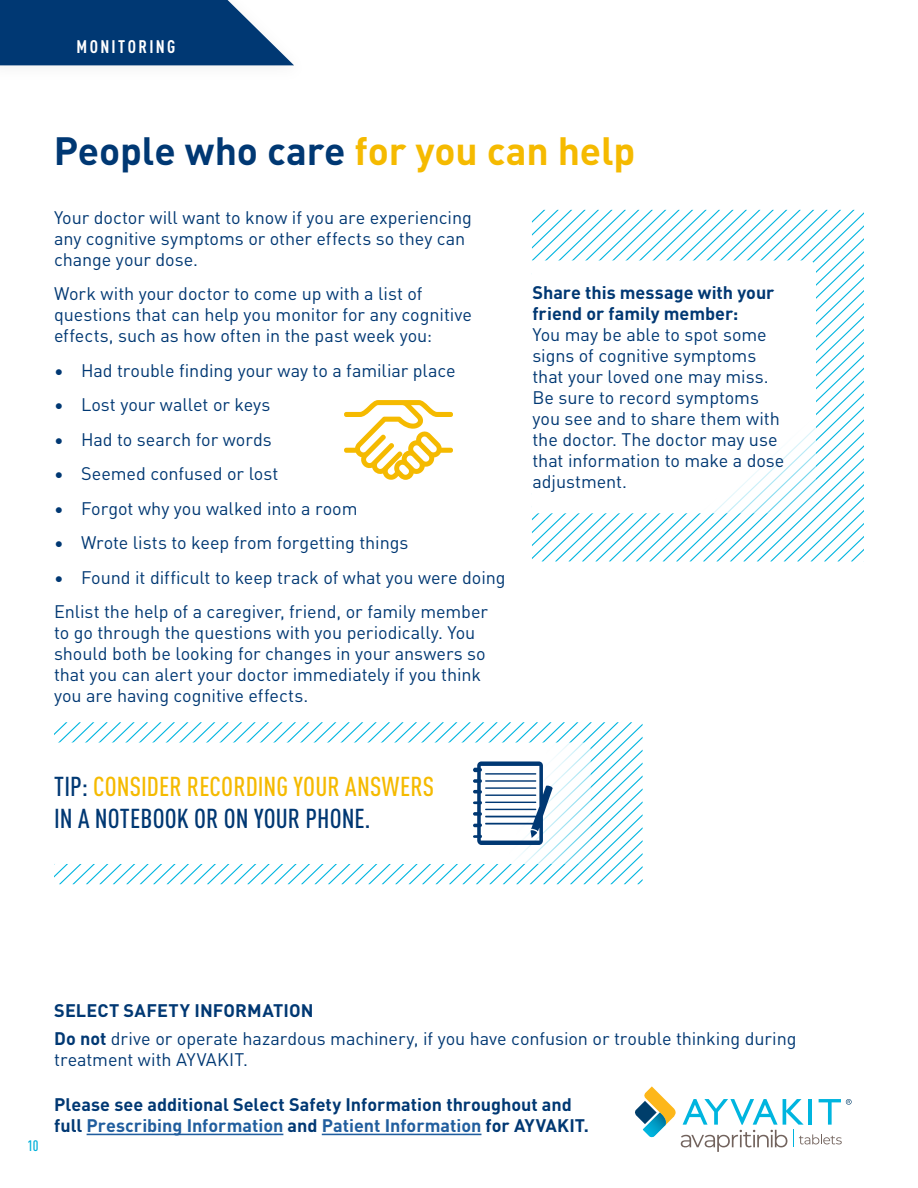
<style>
.page{position:relative;width:918px;height:1188px;background:#fff}
.page>*{position:absolute;margin:0;border:0;box-sizing:border-box;transform-origin:0 0}
.t1{font:700 39px "DIN Pro";letter-spacing:-.005em;color:#003873}
.t2{font:500 condensed 27px/31.5px "DIN Pro";letter-spacing:.005em;color:#003873}
.t3{font:18px/21px "DIN Pro";letter-spacing:-.005em;color:#003873}
.t4{font:700 18px/21px "DIN Pro";color:#003873}
.t5{font:700 condensed 18px "DIN Pro";letter-spacing:.13em;color:#fff}
.t6{font:500 condensed 15px "DIN Pro";color:#00b0d9}
.s1{color:#f5ba00}
.s2{font-weight:700}
.s3{color:#215e9e}
</style>
<div class="page">
<svg style="left:532px;top:210px;width:332px;height:351px"></svg>
<svg style="left:532px;top:260px;width:284px;height:253px"></svg>
<svg style="left:344px;top:400px;width:109px;height:80px"></svg>
<svg style="left:54px;top:722px;width:589px;height:162px"></svg>
<svg style="left:0;top:0;width:294px;height:65px"></svg>
<hr style="left:87px;top:1134px;width:196px;height:1px;background:#215e9e">
<hr style="left:322px;top:1134px;width:159px;height:1px;background:#215e9e">
<svg style="left:635px;top:1086px;width:217px;height:66px"></svg>
<p class="t5" style="left:77px;top:33px;width:100px">MONITORING</p>
<h1 class="t1" style="left:54px;top:120px;width:583px">People who care <span class="s1">for you can help</span></h1>
<p class="t3" style="left:54px;top:205px;width:419px">Your doctor will want to know if you are experiencing any cognitive symptoms or other effects so they can change your dose.</p>
<p class="t3" style="left:54px;top:282px;width:420px">Work with your doctor to come up with a list of questions that can help you monitor for any cognitive effects, such as how often in the past week you:</p>
<p class="t3" style="left:54px;top:359px;width:403px">• Had trouble finding your way to a familiar place</p>
<p class="t3" style="left:54px;top:393px;width:218px">• Lost your wallet or keys</p>
<p class="t3" style="left:54px;top:428px;width:219px">• Had to search for words</p>
<p class="t3" style="left:54px;top:462px;width:226px">• Seemed confused or lost</p>
<p class="t3" style="left:54px;top:497px;width:305px">• Forgot why you walked into a room</p>
<p class="t3" style="left:54px;top:531px;width:356px">• Wrote lists to keep from forgetting things</p>
<p class="t3" style="left:54px;top:559px;width:453px;line-height:34.5px">• Found it difficult to keep track of what you were doing<br>Enlist the help of a caregiver, friend, or family member</p>
<p class="t3" style="left:54px;top:621px;width:433px">to go through the questions with you periodically. You should both be looking for changes in your answers so that you can alert your doctor immediately if you think you are having cognitive effects.</p>
<h2 class="t2" style="left:54px;top:769px;width:382px">TIP: <span class="s1">CONSIDER RECORDING YOUR ANSWERS<br></span>IN A NOTEBOOK OR ON YOUR PHONE.</h2>
<p class="t4" style="left:532px;top:281px;width:243px">Share this message with your friend or family member:</p>
<p class="t3" style="left:532px;top:323px;width:254px">You may be able to spot some signs of cognitive symptoms that your loved one may miss.<br>Be sure to record symptoms you see and to share them with the doctor. The doctor may use that information to make a dose adjustment.</p>
<p class="t6" style="left:28px;top:1135px;width:13px">10</p>
<p class="t3" style="left:54px;top:995px;width:744px;line-height:27.8px"><span class="s2">SELECT SAFETY INFORMATION<br>Do not</span> drive or operate hazardous machinery, if you have confusion or trouble thinking during</p>
<p class="t3" style="left:54px;top:1048px;width:195px">treatment with AYVAKIT.</p>
<p class="t4" style="left:54px;top:1093px;width:536px">Please see additional Select Safety Information throughout and full <span class="s3">Prescribing Information</span> and <span class="s3">Patient Information</span> for AYVAKIT.</p>
</div>
